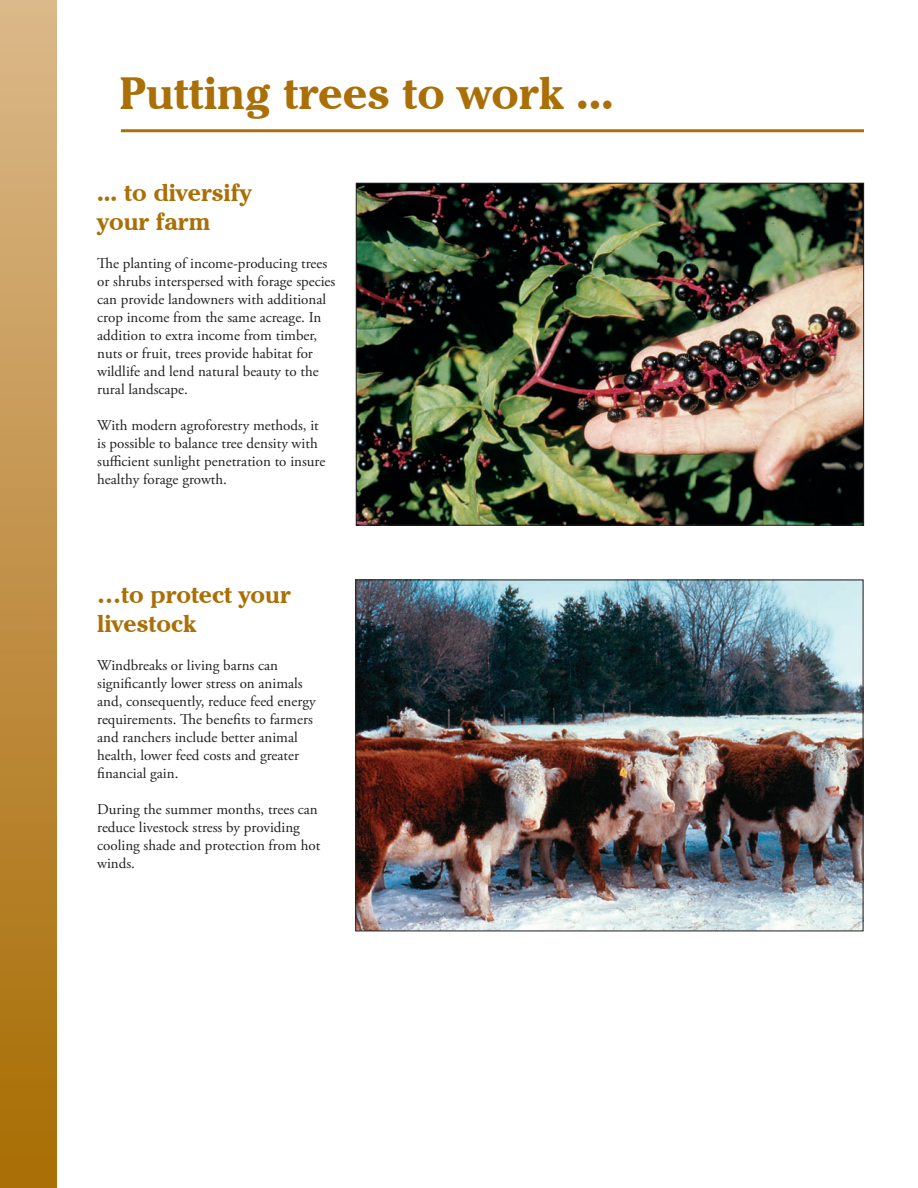
<style>
.page{position:relative;width:918px;height:1188px;background:#fff}
.page>*{position:absolute;margin:0;border:0;box-sizing:border-box;transform-origin:0 0}
.t1{font:700 45px "Cheltenham IT Cby BT";color:#aa7007}
.t2{font:700 24px/28.8px "Cheltenham IT Cby BT";color:#aa7007}
.t3{font:15px/18px "Adobe Garamond Pro";color:#231f20}
</style>
<div class="page">
<hr style="left:121px;top:129px;width:743px;height:3px;background:#aa7007">
<div style="left:0;top:0;width:57px;height:1188px;background:linear-gradient(to bottom,#dbb78a,#a86c03)"></div>
<img style="left:358px;top:185px;width:504px;height:339px">
<img style="left:357px;top:582px;width:504px;height:347px">
<p class="t1" style="left:119px;top:66px;width:496px">Putting trees to work ...</p>
<p class="t2" style="left:97px;top:178px;width:156px">... to diversify</p>
<p class="t2" style="left:97px;top:207px;width:114px">your farm</p>
<p class="t3" style="left:97px;top:255px;width:240px">The planting of income-producing trees or shrubs interspersed with forage species can provide landowners with additional crop income from the same acreage. In addition to extra income from timber, nuts or fruit, trees provide habitat for wildlife and lend natural beauty to the rural landscape.</p>
<p class="t3" style="left:97px;top:417px;width:230px">With modern agroforestry methods, it is possible to balance tree density with sufficient sunlight penetration to insure healthy forage growth.</p>
<p class="t2" style="left:97px;top:580px;width:195px">…to protect your livestock</p>
<p class="t3" style="left:97px;top:657px;width:182px">Windbreaks or living barns can</p>
<p class="t3" style="left:97px;top:675px;width:207px">significantly lower stress on animals</p>
<p class="t3" style="left:97px;top:693px;width:220px">and, consequently, reduce feed energy</p>
<p class="t3" style="left:97px;top:711px;width:217px">requirements. The benefits to farmers</p>
<p class="t3" style="left:97px;top:729px;width:203px;text-align:justify">and ranchers include better animal health, lower feed costs and greater financial gain.</p>
<p class="t3" style="left:97px;top:801px;width:222px">During the summer months, trees can reduce livestock stress by providing</p>
<p class="t3" style="left:97px;top:837px;width:225px">cooling shade and protection from hot winds.</p>
</div>
